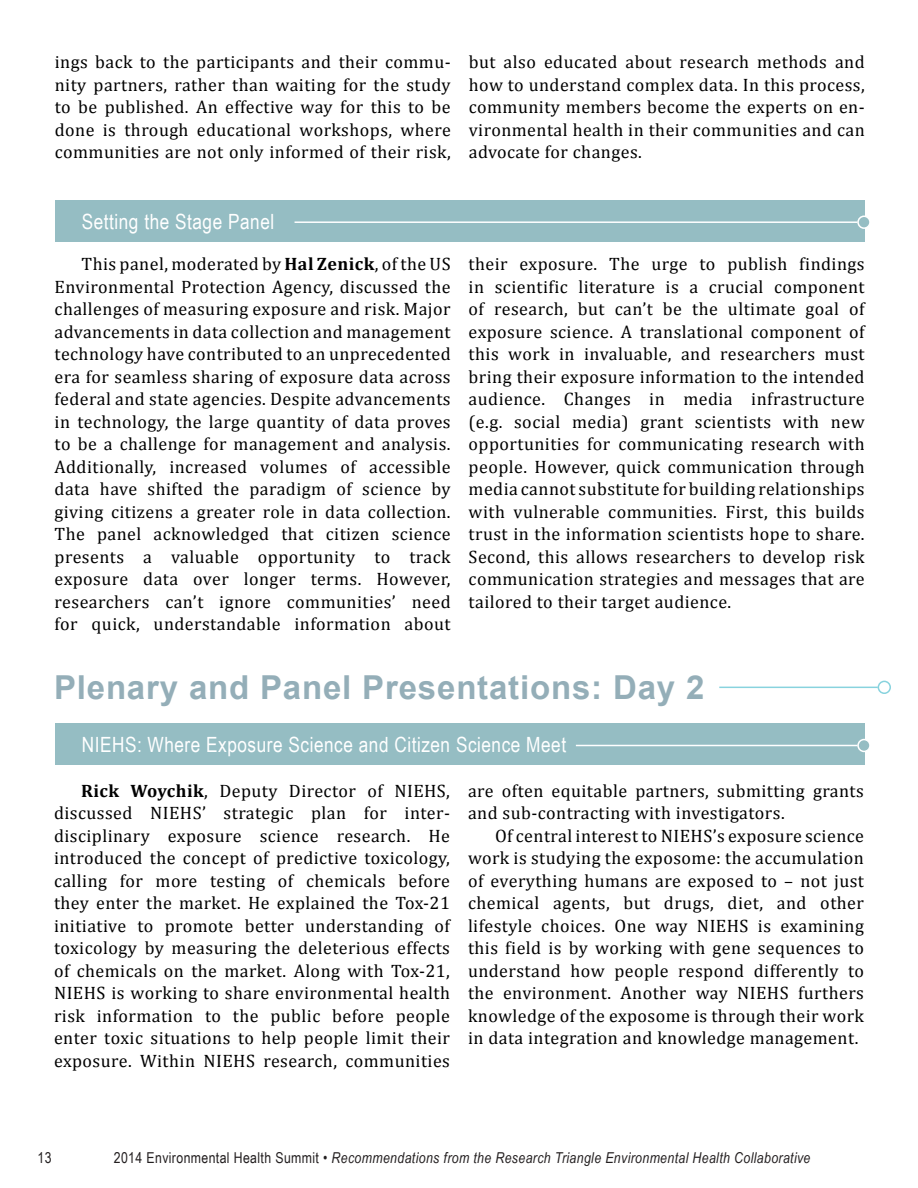
<style>
.page{position:relative;width:918px;height:1188px;background:#fff}
.page>*{position:absolute;margin:0;border:0;box-sizing:border-box;transform-origin:0 0}
.t1{font:700 33px "Arial";letter-spacing:.025em;color:#94aeb8}
.t2{font:21px "Arial Narrow";letter-spacing:.025em;color:#fff}
.t3{font:18px/22.5px "Cambria";letter-spacing:.025em;color:#000;text-align:justify}
.t4{font:italic 15px "Arial Narrow";letter-spacing:.025em;color:#231f20}
.t5{font:15px "Arial Narrow";color:#231f20}
.s1{font-weight:700}
.s2{font-style:normal}
</style>
<div class="page">
<div style="left:55px;top:724px;width:810px;height:41px;background:#95bdc3"></div>
<hr style="left:576px;top:745px;width:282px;height:1px;background:#fff">
<div style="left:858px;top:740px;width:12px;height:11px;background:#95bdc3;border-radius:50%"></div>
<div style="left:857px;top:739px;width:14px;height:13px;border:2px solid #fff;border-radius:50%"></div>
<hr style="left:719px;top:687px;width:159px;height:1px;background:#88d3de">
<div style="left:878px;top:681px;width:13px;height:13px;border:2px solid #88d3de;border-radius:50%"></div>
<div style="left:55px;top:200px;width:810px;height:41px;background:#95bdc3"></div>
<hr style="left:295px;top:221px;width:563px;height:2px;background:#fff">
<div style="left:858px;top:216px;width:12px;height:12px;background:#95bdc3;border-radius:50%"></div>
<div style="left:857px;top:216px;width:14px;height:13px;border:2px solid #fff;border-radius:50%"></div>
<p class="t3" style="left:55px;top:51px;width:398px">ings back to the participants and their commu&shy;nity partners, rather than waiting for the study to be published. An effective way for this to be done is through educational workshops, where communities are not only informed of their risk,</p>
<p class="t3" style="left:469px;top:51px;width:398px">but also educated about research methods and how to understand complex data. In this process, community members become the experts on en&shy;vironmental health in their communities and can advocate for changes.</p>
<p class="t2" style="left:82px;top:206px;width:194px">Setting the Stage Panel</p>
<p class="t3" style="left:55px;top:253px;width:398px;text-indent:27px">This panel, moderated by <span class="s1">Hal Zenick</span>, of the US Environmental Protection Agency, discussed the challenges of measuring exposure and risk. Major advancements in data collection and management technology have contributed to an unprecedented era for seamless sharing of exposure data across federal and state agencies. Despite advancements in technology, the large quantity of data proves to be a challenge for management and analysis.<br>Additionally, increased volumes of accessible data have shifted the paradigm of science by giving citizens a greater role in data collection.<br>The panel acknowledged that citizen science presents a valuable opportunity to track exposure data over longer terms. However, researchers can’t ignore communities’ need for quick, understandable information about</p>
<p class="t3" style="left:469px;top:253px;width:398px">their exposure. The urge to publish findings in scientific literature is a crucial component of research, but can’t be the ultimate goal of exposure science. A translational component of this work in invaluable, and researchers must bring their exposure information to the intended audience. Changes in media infrastructure (e.g. social media) grant scientists with new opportunities for communicating research with people. However, quick communication through media cannot substitute for building relationships with vulnerable communities. First, this builds trust in the information scientists hope to share.<br>Second, this allows researchers to develop risk communication strategies and messages that are tailored to their target audience.</p>
<h1 class="t1" style="left:54px;top:666px;width:652px">Plenary and Panel Presentations: Day 2</h1>
<p class="t2" style="left:82px;top:729px;width:486px">NIEHS: Where Exposure Science and Citizen Science Meet</p>
<p class="t3" style="left:54px;top:779px;width:398px;text-indent:27px"><span class="s1">Rick Woychik</span>, Deputy Director of NIEHS, discussed NIEHS’ strategic plan for inter&shy;disciplinary exposure science research. He introduced the concept of predictive toxicology, calling for more testing of chemicals before they enter the market. He explained the Tox-21 initiative to promote better understanding of toxicology by measuring the deleterious effects of chemicals on the market. Along with Tox-21, NIEHS is working to share environmental health risk information to the public before people enter toxic situations to help people limit their exposure. Within NIEHS research, communities</p>
<p class="t3" style="left:468px;top:779px;width:397px">are often equitable partners, submitting grants and sub-contracting with investigators.</p>
<p class="t3" style="left:468px;top:824px;width:398px;text-indent:27px">Of central interest to NIEHS’s exposure science work is studying the exposome: the accumulation of everything humans are exposed to – not just chemical agents, but drugs, diet, and other lifestyle choices. One way NIEHS is examining this field is by working with gene sequences to understand how people respond differently to the environment. Another way NIEHS furthers knowledge of the exposome is through their work in data integration and knowledge management.</p>
<p class="t5" style="left:38px;top:1147px;width:16px">13</p>
<p class="t4" style="left:114px;top:1147px;width:698px"><span class="s2">2014 Environmental Health Summit •</span> Recommendations from the Research Triangle Environmental Health Collaborative</p>
</div>
